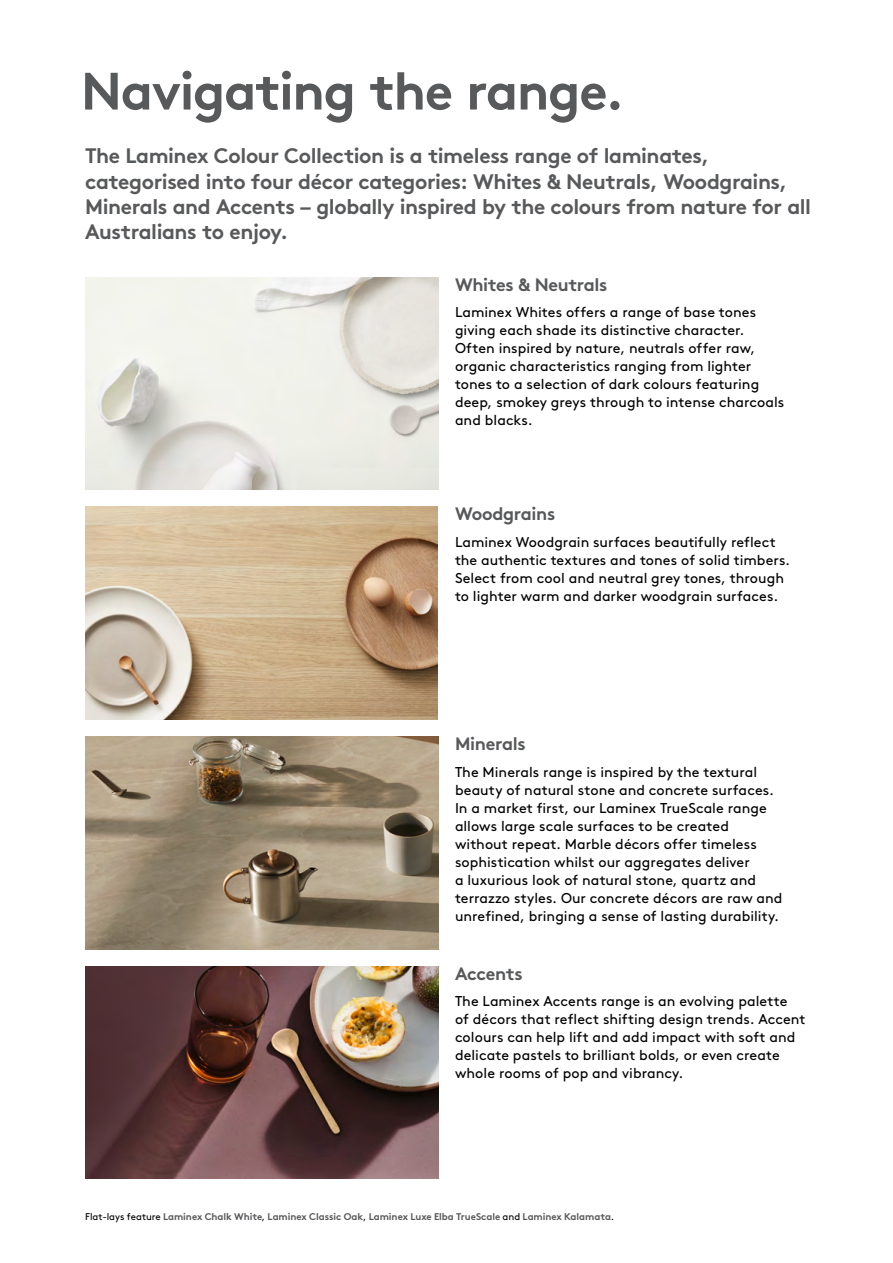
<style>
.page{position:relative;width:893px;height:1263px;background:#fff}
.page>*{position:absolute;margin:0;border:0;box-sizing:border-box;transform-origin:0 0}
.Headings{font:700 52.5px "Brown Std";letter-spacing:-.025em;color:#58595b}
.Pull_out_copy{font:700 21px/25.2px "Brown Std";letter-spacing:-.02em;color:#58595b}
.Subhead{font:700 18px "Brown Std";letter-spacing:-.02em;color:#58595b}
.Body{font:14.25px/18px "Brown Std";letter-spacing:.005em;color:#000}
.Product_Captions_-_6_5pt{font:700 9.75px "Brown Std";letter-spacing:-.005em;color:#58595b}
.s1{font-weight:400;color:#000}
</style>
<div class="page">
<img style="left:85px;top:966px;width:353px;height:213px">
<img style="left:85px;top:277px;width:353px;height:213px">
<img style="left:85px;top:737px;width:353px;height:212px">
<img style="left:85px;top:506px;width:353px;height:214px">
<p class="Headings" style="left:81px;top:59px;width:545px">Navigating the range.</p>
<p class="Pull_out_copy" style="left:85px;top:143px;width:727px">The Laminex Colour Collection is a timeless range of laminates, categorised into four décor categories: Whites &amp; Neutrals, Woodgrains, Minerals and Accents – globally inspired by the colours from nature for all Australians to enjoy.</p>
<p class="Subhead" style="left:455px;top:274px;width:154px">Whites &amp; Neutrals</p>
<p class="Body" style="left:455px;top:303px;width:331px">Laminex Whites offers a range of base tones giving each shade its distinctive character.<br>Often inspired by nature, neutrals offer raw, organic characteristics ranging from lighter tones to a selection of dark colours featuring deep, smokey greys through to intense charcoals and blacks.</p>
<p class="Subhead" style="left:455px;top:503px;width:102px">Woodgrains</p>
<p class="Body" style="left:455px;top:533px;width:337px">Laminex Woodgrain surfaces beautifully reflect the authentic textures and tones of solid timbers.<br>Select from cool and neutral grey tones, through to lighter warm and darker woodgrain surfaces.</p>
<p class="Subhead" style="left:455px;top:733px;width:72px">Minerals</p>
<p class="Body" style="left:455px;top:763px;width:329px">The Minerals range is inspired by the textural beauty of natural stone and concrete surfaces.<br>In a market first, our Laminex TrueScale range allows large scale surfaces to be created without repeat. Marble décors offer timeless sophistication whilst our aggregates deliver<br>a luxurious look of natural stone, quartz and terrazzo styles. Our concrete décors are raw and unrefined, bringing a sense of lasting durability.</p>
<p class="Subhead" style="left:455px;top:962px;width:69px">Accents</p>
<p class="Body" style="left:455px;top:992px;width:352px">The Laminex Accents range is an evolving palette<br>of décors that reflect shifting design trends. Accent colours can help lift and add impact with soft and delicate pastels to brilliant bolds, or even create whole rooms of pop and vibrancy.</p>
<p class="Product_Captions_-_6_5pt" style="left:85px;top:1211px;width:530px"><span class="s1">Flat-lays feature</span> Laminex Chalk White<span class="s1">,</span> Laminex Classic Oak<span class="s1">,</span> Laminex Luxe Elba TrueScale <span class="s1">and</span> Laminex Kalamata<span class="s1">.</span></p>
</div>
